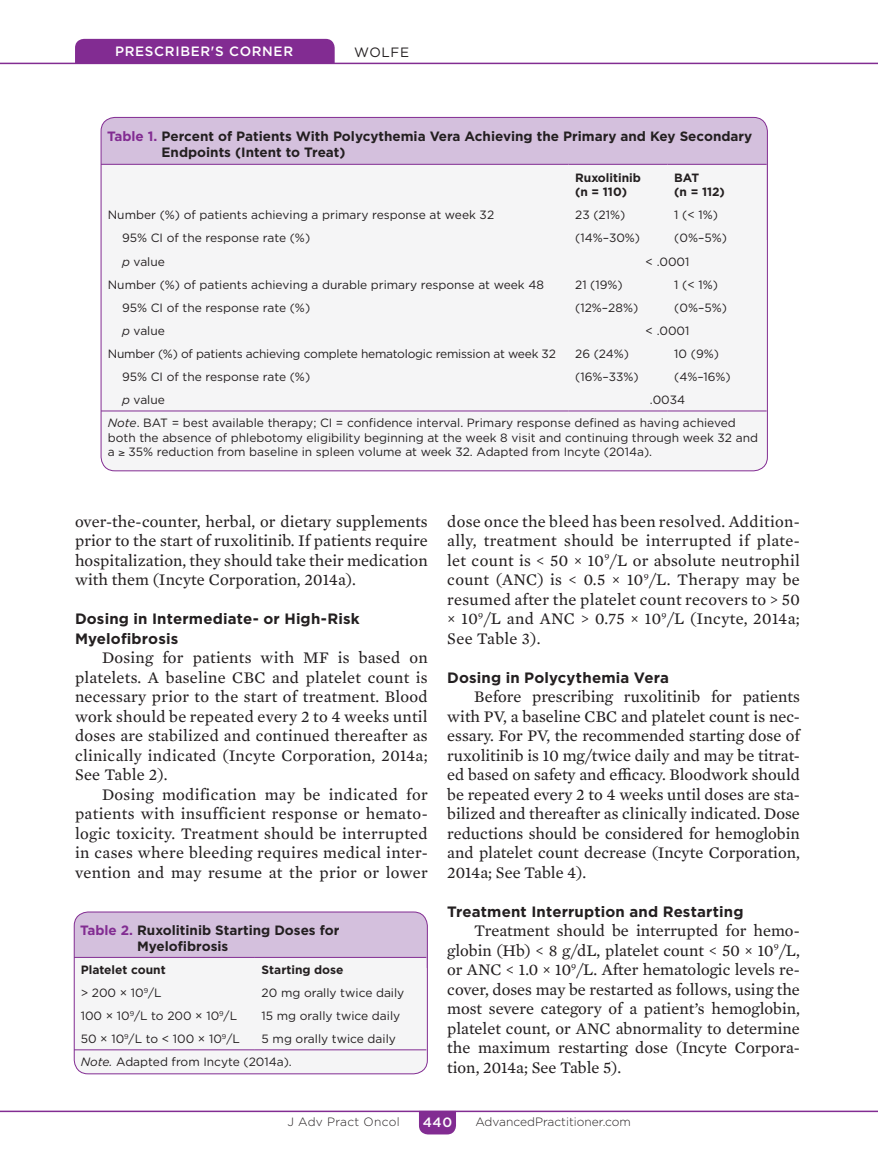
<style>
.page{position:relative;width:878px;height:1175px;background:#fff}
.page>*{position:absolute;margin:0;border:0;box-sizing:border-box;transform-origin:0 0}
.Body_txt{font:16.5px/19.5px "Mercury Text G2";letter-spacing:.005em;color:#231f20;text-align:justify}
.Subhead_2{font:700 15px/19.5px "Gotham";letter-spacing:.01em;color:#231f20}
.Table-Title{font:700 13.5px/16.2px "Gotham";color:#231f20}
.t1{font:500 13.5px "Gotham";letter-spacing:.05em;color:#fff}
.t2{font:13.5px "Gotham";letter-spacing:.05em;color:#231f20}
.Table-Text{font:12px/14.4px "Gotham";color:#231f20}
.Table-Text-2{font:12px "Gotham";letter-spacing:-.02em;color:#231f20}
.Table-Text-3{font:700 12px/14.4px "Gotham";color:#231f20}
.t3{font:300 12px "Gotham";color:#231f20}
.t4{font:300 12px "Gotham";letter-spacing:.025em;color:#231f20}
.s1{color:#822c92}
.s2{font-style:italic}
</style>
<div class="page">
<hr style="left:0;top:1110px;width:878px;height:2px;background:#822c92">
<svg style="left:419px;top:1110px;width:37px;height:24px"></svg>
<hr style="left:0;top:63px;width:878px;height:1px;background:#822c92">
<div style="left:75px;top:39px;width:259px;height:24px;background:#822c92"></div>
<svg style="left:101px;top:117px;width:666px;height:354px"></svg>
<div style="left:103px;top:165px;width:662px;height:245px;background:#f5f5f6"></div>
<hr style="left:101px;top:164px;width:467px;height:1px;background:#822c92">
<hr style="left:568px;top:164px;width:99px;height:1px;background:#822c92">
<hr style="left:667px;top:164px;width:99px;height:1px;background:#822c92">
<hr style="left:101px;top:410px;width:467px;height:1px;background:#822c92">
<hr style="left:568px;top:410px;width:99px;height:1px;background:#822c92">
<hr style="left:667px;top:410px;width:99px;height:1px;background:#822c92">
<svg style="left:74px;top:912px;width:353px;height:161px"></svg>
<div style="left:76px;top:958px;width:349px;height:91px;background:#f5f5f6"></div>
<hr style="left:74px;top:957px;width:181px;height:1px;background:#822c92">
<hr style="left:255px;top:957px;width:171px;height:1px;background:#822c92">
<hr style="left:74px;top:1049px;width:181px;height:1px;background:#822c92">
<hr style="left:255px;top:1049px;width:171px;height:1px;background:#822c92">
<div style="left:74px;top:911px;width:353px;height:163px;border:1px solid #822c92;border-radius:14px"></div>
<p class="t1" style="left:115px;top:43px;width:179px">PRESCRIBER'S CORNER</p>
<p class="t2" style="left:354px;top:43px;width:56px">WOLFE</p>
<p class="Table-Title" style="left:161px;top:128px;width:592px;text-indent:-54px"><span class="s1">Table 1.</span> Percent of Patients With Polycythemia Vera Achieving the Primary and Key Secondary<br>Endpoints (Intent to Treat)</p>
<p class="Table-Text-3" style="left:575px;top:170px;width:67px">Ruxolitinib (n = 110)</p>
<p class="Table-Text-3" style="left:674px;top:170px;width:52px">BAT<br>(n = 112)</p>
<p class="Table-Text" style="left:108px;top:208px;width:388px">Number (%) of patients achieving a primary response at week 32</p>
<p class="Table-Text" style="left:575px;top:208px;width:52px">23 (21%)</p>
<p class="Table-Text" style="left:674px;top:208px;width:45px">1 (&lt; 1%)</p>
<p class="Table-Text" style="left:122px;top:231px;width:190px">95% CI of the response rate (%)</p>
<p class="Table-Text" style="left:575px;top:231px;width:66px">(14%–30%)</p>
<p class="Table-Text" style="left:674px;top:231px;width:54px">(0%–5%)</p>
<p class="Table-Text" style="left:122px;top:254px;width:44px"><span class="s2">p</span> value</p>
<p class="Table-Text" style="left:645px;top:254px;width:45px">&lt; .0001</p>
<p class="Table-Text" style="left:108px;top:277px;width:437px">Number (%) of patients achieving a durable primary response at week 48</p>
<p class="Table-Text" style="left:575px;top:277px;width:49px">21 (19%)</p>
<p class="Table-Text" style="left:674px;top:277px;width:45px">1 (&lt; 1%)</p>
<p class="Table-Text" style="left:122px;top:300px;width:190px">95% CI of the response rate (%)</p>
<p class="Table-Text" style="left:575px;top:300px;width:64px">(12%–28%)</p>
<p class="Table-Text" style="left:674px;top:300px;width:54px">(0%–5%)</p>
<p class="Table-Text" style="left:122px;top:323px;width:44px"><span class="s2">p</span> value</p>
<p class="Table-Text" style="left:645px;top:323px;width:45px">&lt; .0001</p>
<p class="Table-Text-2" style="left:108px;top:346px;width:449px">Number (%) of patients achieving complete hematologic remission at week 32</p>
<p class="Table-Text" style="left:575px;top:346px;width:55px">26 (24%)</p>
<p class="Table-Text" style="left:674px;top:346px;width:46px">10 (9%)</p>
<p class="Table-Text" style="left:122px;top:369px;width:190px">95% CI of the response rate (%)</p>
<p class="Table-Text" style="left:575px;top:369px;width:65px">(16%–33%)</p>
<p class="Table-Text" style="left:674px;top:369px;width:58px">(4%–16%)</p>
<p class="Table-Text" style="left:122px;top:392px;width:44px"><span class="s2">p</span> value</p>
<p class="Table-Text" style="left:650px;top:392px;width:37px">.0034</p>
<p class="Table-Text" style="left:108px;top:415px;width:651px"><span class="s2">Note</span>. BAT = best available therapy; CI = confidence interval. Primary response defined as having achieved both the absence of phlebotomy eligibility beginning at the week 8 visit and continuing through week 32 and a ≥ 35% reduction from baseline in spleen volume at week 32. Adapted from Incyte (2014a).</p>
<p class="Body_txt" style="left:75px;top:510px;width:354px">over-the-counter, herbal, or dietary supplements prior to the start of ruxolitinib. If patients require hospitalization, they should take their medication with them (Incyte Corporation, 2014a).</p>
<p class="Subhead_2" style="left:75px;top:609px;width:286px">Dosing in Intermediate- or High-Risk<br>Myelofibrosis</p>
<p class="Body_txt" style="left:75px;top:647px;width:354px;text-indent:27px">Dosing for patients with MF is based on platelets. A baseline CBC and platelet count is necessary prior to the start of treatment. Blood work should be repeated every 2 to 4 weeks until doses are stabilized and continued thereafter as clinically indicated (Incyte Corporation, 2014a; See Table 2).</p>
<p class="Body_txt" style="left:75px;top:783px;width:354px;text-indent:27px">Dosing modification may be indicated for patients with insufficient response or hemato&shy;logic toxicity. Treatment should be interrupted in cases where bleeding requires medical inter&shy;vention and may resume at the prior or lower</p>
<p class="Table-Title" style="left:137px;top:922px;width:204px;text-indent:-57px"><span class="s1">Table 2.</span> Ruxolitinib Starting Doses for<br>Myelofibrosis</p>
<p class="Table-Text-3" style="left:81px;top:962px;width:86px">Platelet count</p>
<p class="Table-Text-3" style="left:262px;top:962px;width:83px">Starting dose</p>
<p class="Table-Text" style="left:81px;top:985px;width:82px">&gt; 200 × 10<sup>9</sup>/L</p>
<p class="Table-Text" style="left:262px;top:985px;width:144px">20 mg orally twice daily</p>
<p class="Table-Text" style="left:81px;top:1008px;width:158px">100 × 10<sup>9</sup>/L to 200 × 10<sup>9</sup>/L</p>
<p class="Table-Text" style="left:262px;top:1008px;width:140px">15 mg orally twice daily</p>
<p class="Table-Text" style="left:81px;top:1031px;width:161px">50 × 10<sup>9</sup>/L to &lt; 100 × 10<sup>9</sup>/L</p>
<p class="Table-Text" style="left:262px;top:1031px;width:136px">5 mg orally twice daily</p>
<p class="Table-Text" style="left:81px;top:1054px;width:213px"><span class="s2">Note.</span> Adapted from Incyte (2014a).</p>
<p class="Body_txt" style="left:447px;top:510px;width:354px">dose once the bleed has been resolved. Addition&shy;ally, treatment should be interrupted if plate&shy;let count is &lt; 50 × 10<sup>9</sup>/L or absolute neutrophil count (ANC) is &lt; 0.5 × 10<sup>9</sup>/L. Therapy may be resumed after the platelet count recovers to &gt; 50 × 10<sup>9</sup>/L and ANC &gt; 0.75 × 10<sup>9</sup>/L (Incyte, 2014a; See Table 3).</p>
<p class="Subhead_2" style="left:447px;top:667px;width:223px">Dosing in Polycythemia Vera</p>
<p class="Body_txt" style="left:447px;top:686px;width:354px;text-indent:27px">Before prescribing ruxolitinib for patients with PV, a baseline CBC and platelet count is nec&shy;essary. For PV, the recommended starting dose of ruxolitinib is 10 mg/twice daily and may be titrat&shy;ed based on safety and efficacy. Bloodwork should be repeated every 2 to 4 weeks until doses are sta&shy;bilized and thereafter as clinically indicated. Dose reductions should be considered for hemoglobin and platelet count decrease (Incyte Corporation, 2014a; See Table 4).</p>
<p class="Subhead_2" style="left:447px;top:901px;width:298px">Treatment Interruption and Restarting</p>
<p class="Body_txt" style="left:447px;top:920px;width:354px;text-indent:27px">Treatment should be interrupted for hemo&shy;globin (Hb) &lt; 8 g/dL, platelet count &lt; 50 × 10<sup>9</sup>/L, or ANC &lt; 1.0 × 10<sup>9</sup>/L. After hematologic levels re&shy;cover, doses may be restarted as follows, using the most severe category of a patient’s hemoglobin, platelet count, or ANC abnormality to determine the maximum restarting dose (Incyte Corpora&shy;tion, 2014a; See Table 5).</p>
<p class="t4" style="left:287px;top:1114px;width:114px">J Adv Pract Oncol</p>
<p class="t1" style="left:422px;top:1113px;width:31px">440</p>
<p class="t3" style="left:475px;top:1114px;width:157px">AdvancedPractitioner.com</p>
</div>
